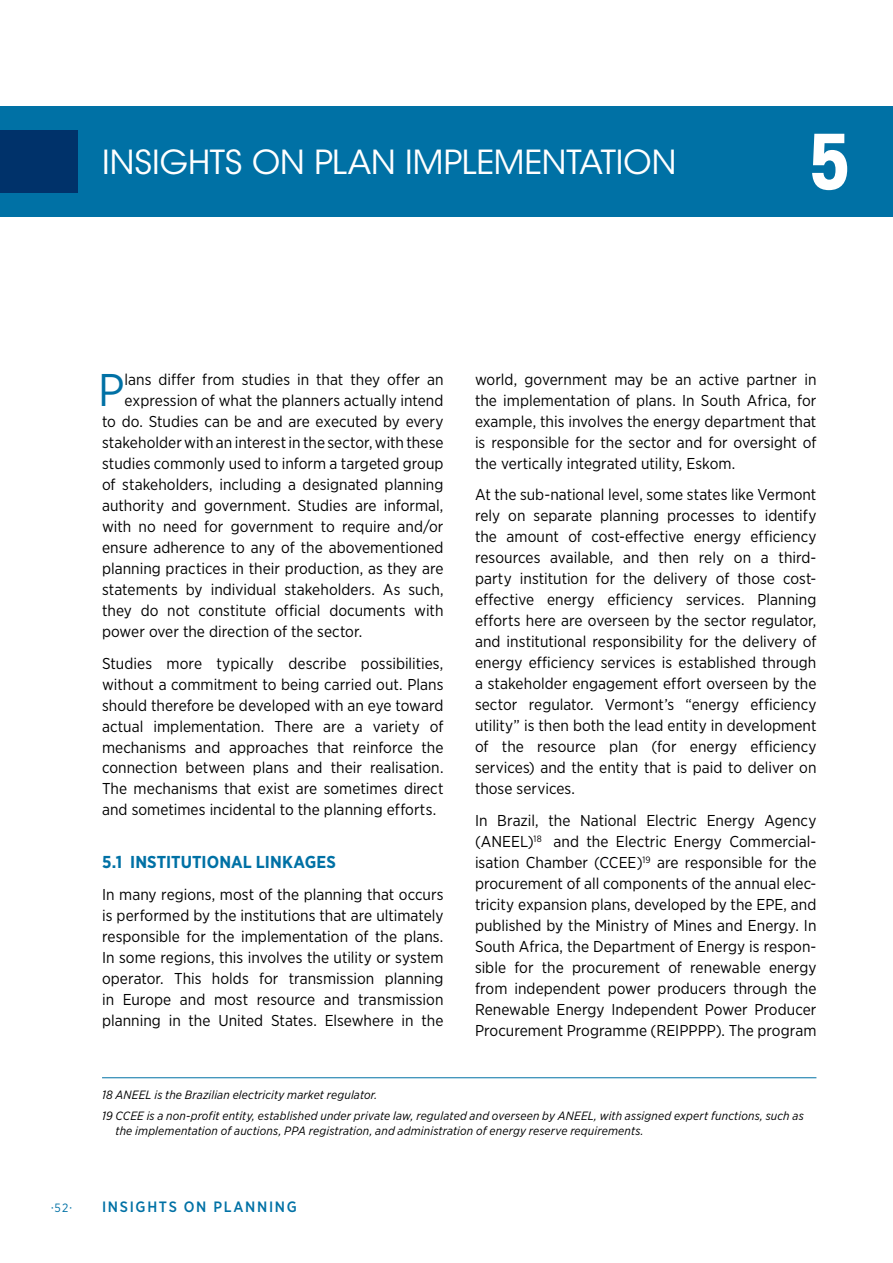
<style>
.page{position:relative;width:893px;height:1263px;background:#fff}
.page>*{position:absolute;margin:0;border:0;box-sizing:border-box;transform-origin:0 0}
.t1{font:700 condensed 75px "ITC Avant Garde Std";color:#fff}
.t2{font:45.75px "Gotham Narrow";color:#0071a5}
.t3{font:33px "ITC Avant Garde Std";letter-spacing:-.005em;color:#fff}
.t4{font:700 17.25px "Gotham Narrow";letter-spacing:.005em;color:#0071a5}
.t5{font:15.75px/21px "Gotham Narrow";letter-spacing:.005em;color:#000;text-align:justify}
.t6{font:500 15px "Gotham Narrow";letter-spacing:.11em;color:#0071a5}
.t7{font:italic 12px/21px "Gotham Narrow";letter-spacing:.015em;color:#000}
.t8{font:6px "Gotham Narrow";color:#0071a5}
.s1{font-size:12px}
</style>
<div class="page">
<div style="left:0;top:106px;width:893px;height:111px;background:#0071a5"></div>
<hr style="left:102px;top:1077px;width:714px;height:1px;background:#0071a5">
<h3 class="t3" style="left:102px;top:142px;width:576px">INSIGHTS ON PLAN IMPLEMENTATION</h3>
<h1 class="t1" style="left:808px;top:114px;width:43px">5</h1>
<h2 class="t2" style="left:98px;top:362px;width:28px">P</h2>
<p class="t5" style="left:125px;top:369px;width:320px">lans differ from studies in that they offer an</p>
<p class="t5" style="left:125px;top:390px;width:320px">expression of what the planners actually intend</p>
<p class="t5" style="left:102px;top:411px;width:343px">to do. Studies can be and are executed by every</p>
<p class="t5" style="left:102px;top:432px;width:343px">stakeholder with an interest in the sector, with these</p>
<p class="t5" style="left:102px;top:453px;width:343px">studies commonly used to inform a targeted group</p>
<p class="t5" style="left:102px;top:474px;width:343px">of stakeholders, including a designated planning</p>
<p class="t5" style="left:102px;top:495px;width:343px">authority and government. Studies are informal,</p>
<p class="t5" style="left:102px;top:516px;width:343px">with no need for government to require and/or</p>
<p class="t5" style="left:102px;top:537px;width:343px">ensure adherence to any of the abovementioned</p>
<p class="t5" style="left:102px;top:558px;width:343px">planning practices in their production, as they are</p>
<p class="t5" style="left:102px;top:579px;width:343px">statements by individual stakeholders. As such,</p>
<p class="t5" style="left:102px;top:600px;width:343px">they do not constitute official documents with</p>
<p class="t5" style="left:102px;top:621px;width:262px">power over the direction of the sector.</p>
<p class="t5" style="left:102px;top:652px;width:343px">Studies more typically describe possibilities, without a commitment to being carried out. Plans should therefore be developed with an eye toward actual implementation. There are a variety of mechanisms and approaches that reinforce the connection between plans and their realisation.<br>The mechanisms that exist are sometimes direct and sometimes incidental to the planning efforts.</p>
<p class="t4" style="left:102px;top:851px;width:235px">5.1 INSTITUTIONAL LINKAGES</p>
<p class="t5" style="left:102px;top:883px;width:343px">In many regions, most of the planning that occurs is performed by the institutions that are ultimately responsible for the implementation of the plans.<br>In some regions, this involves the utility or system operator. This holds for transmission planning in Europe and most resource and transmission planning in the United States. Elsewhere in the</p>
<p class="t5" style="left:475px;top:369px;width:343px">world, government may be an active partner in the implementation of plans. In South Africa, for example, this involves the energy department that is responsible for the sector and for oversight of the vertically integrated utility, Eskom.</p>
<p class="t5" style="left:475px;top:484px;width:343px">At the sub-national level, some states like Vermont rely on separate planning processes to identify the amount of cost-effective energy efficiency resources available, and then rely on a third&shy;party institution for the delivery of those cost&shy;effective energy efficiency services. Planning efforts here are overseen by the sector regulator, and institutional responsibility for the delivery of energy efficiency services is established through a stakeholder engagement effort overseen by the sector regulator. Vermont’s “energy efficiency utility” is then both the lead entity in development of the resource plan (for energy efficiency services) and the entity that is paid to deliver on those services.</p>
<p class="t5" style="left:475px;top:810px;width:343px">In Brazil, the National Electric Energy Agency (ANEEL)<sup>18</sup> and the Electric Energy Commercial&shy;isation Chamber (CCEE)<sup>19</sup> are responsible for the procurement of all components of the annual elec&shy;tricity expansion plans, developed by the EPE, and published by the Ministry of Mines and Energy. In South Africa, the Department of Energy is respon&shy;sible for the procurement of renewable energy from independent power producers through the Renewable Energy Independent Power Producer Procurement Programme (REIPPPP). The program</p>
<p class="t7" style="left:102px;top:1084px;width:703px">18 ANEEL is the Brazilian electricity market regulator.<br>19 CCEE is a non-profit entity, established under private law, regulated and overseen by ANEEL, with assigned expert functions, such as</p>
<p class="t7" style="left:116px;top:1120px;width:528px">the implementation of auctions, PPA registration, and administration of energy reserve requirements.</p>
<p class="t8" style="left:51px;top:1204px;width:23px">•<span class="s1">52</span>•</p>
<p class="t6" style="left:102px;top:1197px;width:196px">INSIGHTS ON PLANNING</p>
</div>
